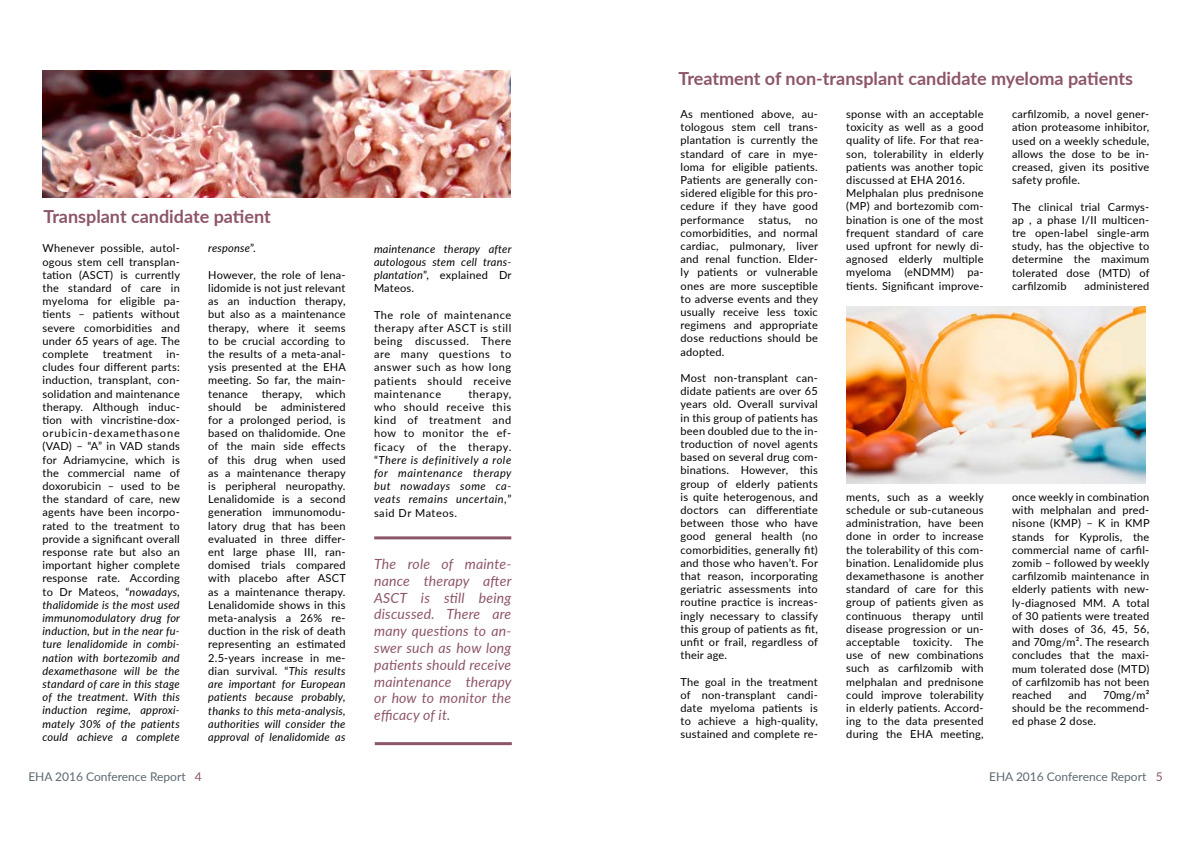
<style>
.page{position:relative;width:1191px;height:842px;background:#fff}
.page>*{position:absolute;margin:0;border:0;box-sizing:border-box;transform-origin:0 0}
.t1{font:700 18px "Lato";color:#8d5569}
.t2{font:italic 14px/16.8px "Lato";letter-spacing:.015em;color:#8d5569;text-align:justify}
.t3{font:12px "Lato";color:#5b6870}
.t4{font:11px/13.2px "Lato";letter-spacing:.02em;color:#000;text-align:justify}
.t5{font:italic 11px/13.2px "Lato";letter-spacing:.02em;color:#000;text-align:justify}
.s1{font-style:normal}
.s2{font-style:italic}
.s3{color:#8d5569}
</style>
<div class="page">
<hr style="left:374px;top:536px;width:137px;height:3px;background:#8d5569">
<hr style="left:375px;top:742px;width:137px;height:3px;background:#8d5569">
<img style="left:43px;top:71px;width:467px;height:126px">
<img style="left:846px;top:306px;width:299px;height:177px">
<h1 class="t1" style="left:43px;top:204px;width:229px">Transplant candidate patient</h1>
<p class="t4" style="left:43px;top:241px;width:139px">Whenever possible, autol&shy;ogous stem cell transplan&shy;tation (ASCT) is currently the standard of care in myeloma for eligible pa&shy;tients – patients without severe comorbidities and under 65 years of age. The complete</p>
<p class="t5" style="left:208px;top:241px;width:49px">response<span class="s1">”.</span></p>
<p class="t4" style="left:208px;top:268px;width:139px">However, the role of lena&shy;lidomide is not just relevant as an induction therapy, but also as a maintenance therapy, where it seems to be crucial according to the results of a meta-anal&shy;ysis presented at the EHA meeting. So far, the main&shy;tenance therapy, which should be administered for a prolonged period, is based on thalidomide. One of the main side effects of this drug when used as a maintenance therapy is peripheral neuropathy.<br>Lenalidomide is a second generation immunomodu&shy;latory drug that has been evaluated in three differ&shy;ent large phase III, ran&shy;domised trials compared with placebo after ASCT as a maintenance therapy.<br>Lenalidomide shows in this meta-analysis a 26% re&shy;duction in the risk of death representing an estimated 2.5-years increase in me&shy;dian survival. “<span class="s2">This results are important for European patients because probably, thanks to this meta-analysis, authorities will consider the approval of lenalidomide as</span></p>
<p class="t4" style="left:43px;top:347px;width:139px;text-indent:124px">in&shy;cludes four different parts: induction, transplant, con&shy;solidation and maintenance therapy. Although induc&shy;tion with vincristine-dox&shy;orubicin-dexamethasone (VAD) – “A” in VAD stands for Adriamycine, which is the commercial name of doxorubicin – used to be the standard of care, new agents have been incorpo&shy;rated to the treatment to provide a significant overall response rate but also an important higher complete response rate. According to Dr Mateos, “<span class="s2">nowadays, thalidomide is the most used immunomodulatory drug for induction, but in the near fu&shy;ture lenalidomide in combi&shy;nation with bortezomib and dexamethasone will be the standard of care in this stage of the treatment. With this induction regime, approxi&shy;mately 30% of the patients could achieve a complete</span></p>
<p class="t4" style="left:103px;top:347px;width:51px">treatment</p>
<p class="t5" style="left:374px;top:242px;width:139px">maintenance therapy after autologous stem cell trans&shy;plantation<span class="s1">”, explained Dr Mateos.</span></p>
<p class="t4" style="left:374px;top:308px;width:139px">The role of maintenance therapy after ASCT is still being discussed. There are many questions to answer such as how long patients should receive maintenance</p>
<p class="t4" style="left:374px;top:387px;width:139px;text-indent:94px">therapy, who should receive this kind of treatment and how to monitor the ef&shy;ficacy of the therapy. “<span class="s2">There is definitively a role for maintenance therapy but nowadays some ca&shy;veats remains uncertain,</span>” said Dr Mateos.</p>
<p class="t2" style="left:374px;top:555px;width:139px">The role of mainte&shy;nance therapy after ASCT is still being discussed. There are many questions to an&shy;swer such as how long patients should receive maintenance therapy or how to monitor the efficacy of it.</p>
<h1 class="t1" style="left:678px;top:66px;width:456px">Treatment of non-transplant candidate myeloma patients</h1>
<p class="t4" style="left:680px;top:107px;width:139px">As mentioned above, au&shy;tologous stem cell trans&shy;plantation is currently the standard of care in mye&shy;loma for eligible patients.<br>Patients are generally con&shy;sidered eligible for this pro&shy;cedure if they have good performance</p>
<p class="t4" style="left:846px;top:107px;width:139px;text-align:left">sponse with an acceptable toxicity as well as a good quality of life. For that rea&shy;son, tolerability in elderly patients was another topic discussed at EHA 2016.<br>Melphalan plus prednisone (MP) and bortezomib com&shy;bination is one of the most frequent standard of care used upfront for newly di&shy;agnosed elderly multiple myeloma (eNDMM) pa&shy;tients. Significant improve-</p>
<p class="t4" style="left:1012px;top:107px;width:139px">carfilzomib, a novel gener&shy;ation proteasome inhibitor, used on a weekly schedule, allows the dose to be in&shy;creased, given its positive safety profile.</p>
<p class="t4" style="left:1012px;top:199px;width:139px">The clinical trial Carmys&shy;ap , a phase I/II multicen&shy;tre open-label single-arm study, has the objective to determine the maximum tolerated dose (MTD) of carfilzomib</p>
<p class="t4" style="left:758px;top:213px;width:34px">status,</p>
<p class="t4" style="left:680px;top:213px;width:139px;text-indent:125px">no comorbidities, and normal cardiac, pulmonary, liver and renal function. Elder&shy;ly patients or vulnerable ones are more susceptible to adverse events and they usually receive less toxic regimens and appropriate dose reductions should be adopted.</p>
<p class="t4" style="left:680px;top:371px;width:139px">Most non-transplant can&shy;didate patients are over 65 years old. Overall survival in this group of patients has been doubled due to the in&shy;troduction of novel agents based on several drug com&shy;binations. However, this group of elderly patients is quite heterogenous, and doctors can differentiate between those who have good general health (no comorbidities, generally fit) and those who haven’t. For that reason, incorporating geriatric assessments into routine practice is increas&shy;ingly necessary to classify this group of patients as fit, unfit or frail, regardless of their age.</p>
<p class="t4" style="left:680px;top:675px;width:139px">The goal in the treatment of non-transplant candi&shy;date myeloma patients is to achieve a high-quality, sustained and complete re-</p>
<p class="t4" style="left:1084px;top:279px;width:66px">administered</p>
<p class="t4" style="left:846px;top:490px;width:139px">ments, such as a weekly schedule or sub-cutaneous administration, have been done in order to increase the tolerability of this com&shy;bination. Lenalidomide plus dexamethasone is another standard of care for this group of patients given as continuous therapy until disease progression or un&shy;acceptable toxicity. The use of new combinations such as carfilzomib with melphalan and prednisone could improve tolerability in elderly patients. Accord&shy;ing to the data presented during the EHA meeting,</p>
<p class="t4" style="left:1012px;top:490px;width:139px">once weekly in combination with melphalan and pred&shy;nisone (KMP) – K in KMP stands for Kyprolis, the commercial name of carfil&shy;zomib – followed by weekly carfilzomib maintenance in elderly patients with new&shy;ly-diagnosed MM. A total of 30 patients were treated with doses of 36, 45, 56, and 70mg/m². The research concludes that the maxi&shy;mum tolerated dose (MTD) of carfilzomib has not been reached</p>
<p class="t4" style="left:1012px;top:688px;width:139px;text-indent:91px">70mg/m² should be the recommend&shy;ed phase 2 dose.</p>
<p class="t4" style="left:1068px;top:688px;width:20px">and</p>
<p class="t3" style="left:28px;top:768px;width:175px">EHA 2016 Conference Report <span class="s3">4</span></p>
<p class="t3" style="left:989px;top:768px;width:175px">EHA 2016 Conference Report <span class="s3">5</span></p>
</div>
